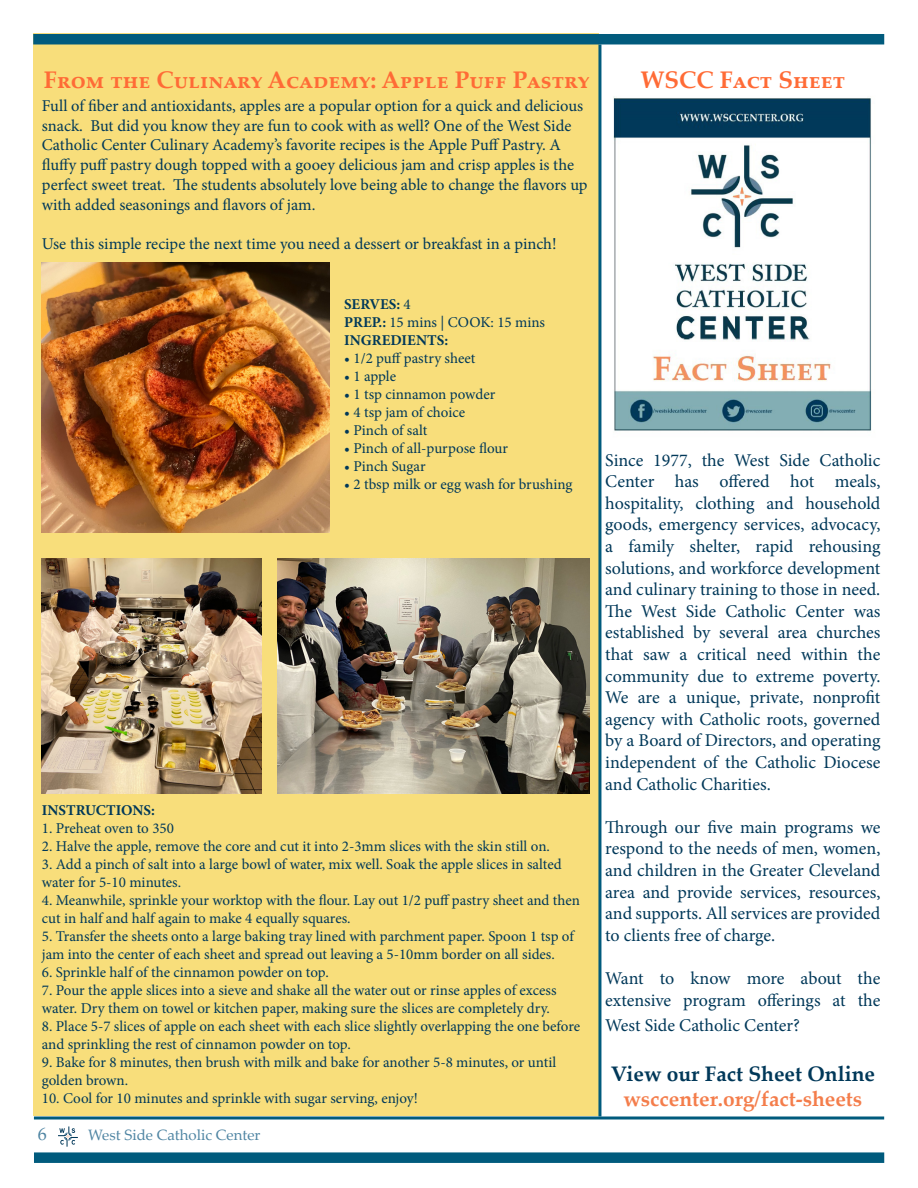
<style>
.page{position:relative;width:918px;height:1188px;background:#fff}
.page>*{position:absolute;margin:0;border:0;box-sizing:border-box;transform-origin:0 0}
.t1{font:700 24px "Palatino Linotype";color:#ff6b36}
.t2{font:700 21px/25.2px "Palatino Linotype";color:#f47d4b;text-align:center}
.t3{font:18px/21.6px "Minion Pro";color:#003859;text-align:justify}
.t4{font:18px "Palatino Linotype";color:#4f85a3}
.t5{font:16.5px/19.8px "Minion Pro";letter-spacing:-.005em;color:#003859}
.t6{font:15px/18px "Minion Pro";letter-spacing:-.005em;color:#003859}
.t7{font:700 15px "Minion Pro";color:#003859}
.t8{font:15px "Palatino Linotype";color:#4f85a3}
.s1{font-weight:400}
.s2{font-weight:700}
.s3{color:#003859}
</style>
<div class="page">
<div style="left:33px;top:33px;width:566px;height:1082px;background:#f8de7b"></div>
<div style="left:34px;top:1152px;width:850px;height:11px;background:#015b7d"></div>
<hr style="left:34px;top:1117px;width:850px;height:3px;background:#015b7d">
<div style="left:33px;top:34px;width:851px;height:10px;background:#015b7d"></div>
<svg style="left:58px;top:1126px;width:20px;height:21px"></svg>
<img style="left:42px;top:263px;width:288px;height:270px">
<img style="left:42px;top:559px;width:219px;height:234px">
<img style="left:277px;top:559px;width:313px;height:234px">
<hr style="left:598px;top:44px;width:3px;height:1073px;background:#015b7d">
<img style="left:613px;top:96px;width:259px;height:335px">
<p class="t1" style="left:44px;top:63px;width:547px">From the Culinary Academy: Apple Puff Pastry</p>
<p class="t5" style="left:42px;top:96px;width:547px">Full of fiber and antioxidants, apples are a popular option for a quick and delicious snack. But did you know they are fun to cook with as well? One of the West Side Catholic Center Culinary Academy’s favorite recipes is the Apple Puff Pastry. A fluffy puff pastry dough topped with a gooey delicious jam and crisp apples is the perfect sweet treat. The students absolutely love being able to change the flavors up with added seasonings and flavors of jam.</p>
<p class="t5" style="left:42px;top:234px;width:516px">Use this simple recipe the next time you need a dessert or breakfast in a pinch!</p>
<p class="t1" style="left:640px;top:63px;width:206px">WSCC Fact Sheet</p>
<p class="t7" style="left:344px;top:294px;width:68px">SERVES: <span class="s1">4</span></p>
<p class="t6" style="left:344px;top:314px;width:202px"><span class="s2">PREP.:</span> 15 mins | COOK: 15 mins</p>
<p class="t7" style="left:344px;top:330px;width:105px">INGREDIENTS:</p>
<p class="t6" style="left:344px;top:350px;width:133px">• 1/2 puff pastry sheet</p>
<p class="t6" style="left:344px;top:368px;width:53px">• 1 apple</p>
<p class="t6" style="left:344px;top:386px;width:153px">• 1 tsp cinnamon powder</p>
<p class="t6" style="left:344px;top:404px;width:122px">• 4 tsp jam of choice</p>
<p class="t6" style="left:344px;top:422px;width:85px">• Pinch of salt</p>
<p class="t6" style="left:344px;top:440px;width:165px">• Pinch of all-purpose flour</p>
<p class="t6" style="left:344px;top:458px;width:83px">• Pinch Sugar</p>
<p class="t6" style="left:344px;top:476px;width:230px">• 2 tbsp milk or egg wash for brushing</p>
<p class="t7" style="left:42px;top:800px;width:115px">INSTRUCTIONS:</p>
<p class="t6" style="left:42px;top:820px;width:134px">1. Preheat oven to 350</p>
<p class="t6" style="left:42px;top:838px;width:510px">2. Halve the apple, remove the core and cut it into 2-3mm slices with the skin still on.</p>
<p class="t6" style="left:42px;top:856px;width:521px">3. Add a pinch of salt into a large bowl of water, mix well. Soak the apple slices in salted water for 5-10 minutes.</p>
<p class="t6" style="left:42px;top:892px;width:540px">4. Meanwhile, sprinkle your worktop with the flour. Lay out 1/2 puff pastry sheet and then cut in half and half again to make 4 equally squares.</p>
<p class="t6" style="left:42px;top:928px;width:534px">5. Transfer the sheets onto a large baking tray lined with parchment paper. Spoon 1 tsp of jam into the center of each sheet and spread out leaving a 5-10mm border on all sides.</p>
<p class="t6" style="left:42px;top:964px;width:288px">6. Sprinkle half of the cinnamon powder on top.</p>
<p class="t6" style="left:42px;top:982px;width:516px">7. Pour the apple slices into a sieve and shake all the water out or rinse apples of excess water. Dry them on towel or kitchen paper, making sure the slices are completely dry.</p>
<p class="t6" style="left:42px;top:1018px;width:540px">8. Place 5-7 slices of apple on each sheet with each slice slightly overlapping the one before and sprinkling the rest of cinnamon powder on top.</p>
<p class="t6" style="left:42px;top:1054px;width:516px">9. Bake for 8 minutes, then brush with milk and bake for another 5-8 minutes, or until golden brown.</p>
<p class="t6" style="left:42px;top:1090px;width:378px">10. Cool for 10 minutes and sprinkle with sugar serving, enjoy!</p>
<p class="t4" style="left:38px;top:1121px;width:10px">6</p>
<p class="t8" style="left:88px;top:1124px;width:174px">West Side Catholic Center</p>
<p class="t3" style="left:605px;top:449px;width:277px">Since 1977, the West Side Catholic Center has offered hot meals, hospitality, clothing and household goods, emergency services, advocacy, a family shelter, rapid rehousing solutions, and workforce development and culinary training to those in need.<br>The West Side Catholic Center was established by several area churches that saw a critical need within the community due to extreme poverty.<br>We are a unique, private, nonprofit agency with Catholic roots, governed by a Board of Directors, and operating independent of the Catholic Diocese and Catholic Charities.</p>
<p class="t3" style="left:605px;top:816px;width:277px">Through our five main programs we respond to the needs of men, women, and children in the Greater Cleveland area and provide services, resources, and supports. All services are provided to clients free of charge.</p>
<p class="t3" style="left:605px;top:968px;width:277px">Want to know more about the extensive program offerings at the</p>
<p class="t3" style="left:605px;top:1014px;width:196px">West Side Catholic Center?</p>
<p class="t2" style="left:611px;top:1061px;width:266px"><span class="s3">View our Fact Sheet Online </span>wsccenter.org/fact-sheets</p>
</div>
